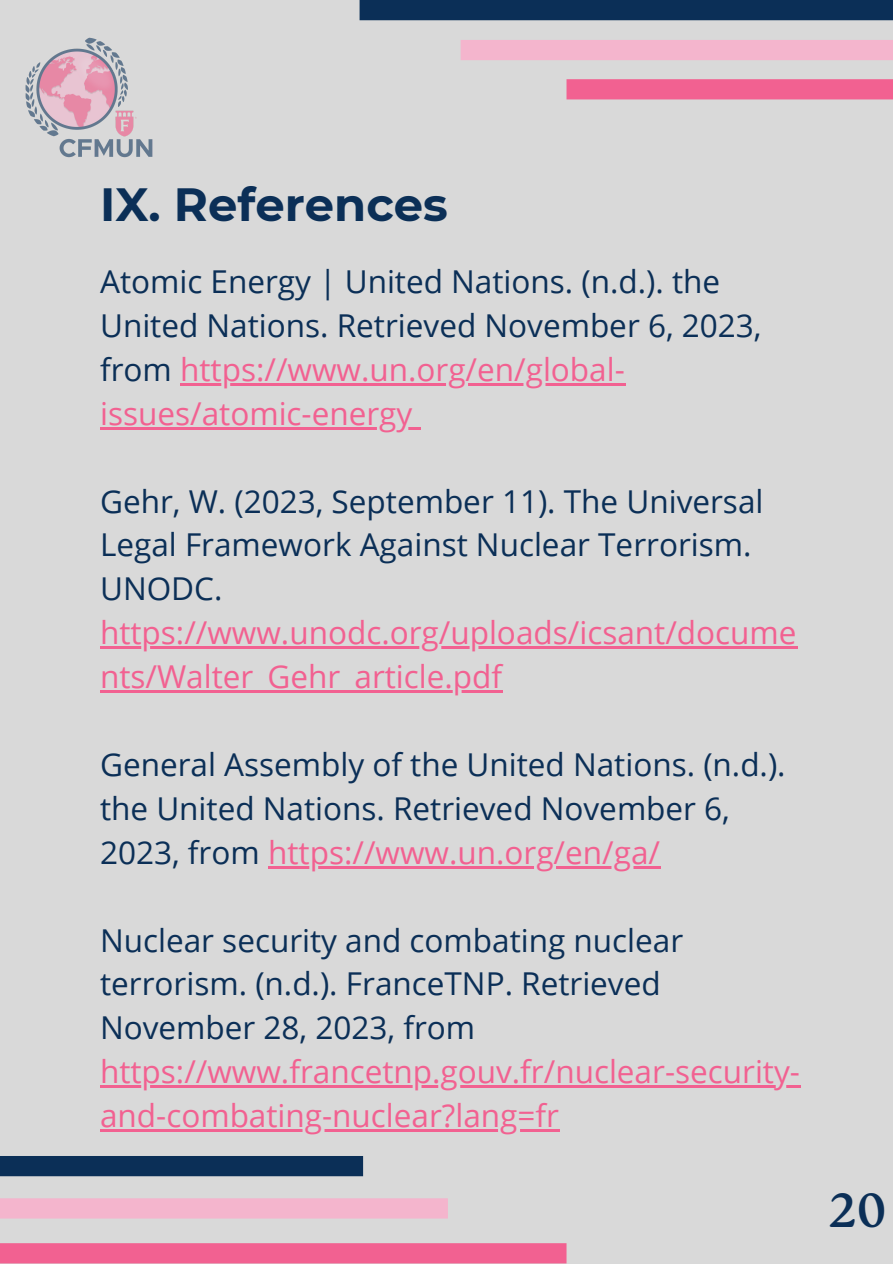
<style>
.page{position:relative;width:893px;height:1264px;background:#fff}
.page>*{position:absolute;margin:0;border:0;box-sizing:border-box;transform-origin:0 0}
.t1{font:47.85px "Roca One";color:#0b2f57}
.t2{font:700 46.5px "Montserrat";color:#0b2f57}
.t3{font:31.5px/43.8px "Open Sans";color:#0b2f57}
.s1{color:#f26191}
</style>
<div class="page">
<div style="left:0;top:0;width:892px;height:1263px;background:#d9d9d9"></div>
<div style="left:359px;top:0;width:533px;height:20px;background:#0b2f57"></div>
<div style="left:460px;top:40px;width:432px;height:20px;background:#f4b5cd"></div>
<div style="left:566px;top:79px;width:326px;height:20px;background:#f26191"></div>
<div style="left:0;top:1155px;width:363px;height:21px;background:#0b2f57"></div>
<div style="left:0;top:1198px;width:448px;height:20px;background:#f4b5cd"></div>
<div style="left:0;top:1243px;width:566px;height:20px;background:#f26191"></div>
<img style="left:25px;top:37px;width:128px;height:121px">
<hr style="left:180px;top:383px;width:445px;height:2px;background:#f26191">
<hr style="left:100px;top:427px;width:312px;height:2px;background:#f26191">
<svg style="left:412px;top:427px;width:9px;height:2px"></svg>
<hr style="left:100px;top:646px;width:697px;height:2px;background:#f26191">
<hr style="left:100px;top:690px;width:402px;height:2px;background:#f26191">
<hr style="left:268px;top:866px;width:392px;height:2px;background:#f26191">
<hr style="left:100px;top:1085px;width:700px;height:2px;background:#f26191">
<hr style="left:100px;top:1129px;width:459px;height:2px;background:#f26191">
<p class="t2" style="left:100px;top:176px;width:349px">IX. References</p>
<p class="t3" style="left:100px;top:259px;width:663px">Atomic Energy | United Nations. (n.d.). the United Nations. Retrieved November 6, 2023, from <span class="s1">https://www.un.org/en/global&shy;issues/atomic-energy</span></p>
<p class="t3" style="left:100px;top:478px;width:698px">Gehr, W. (2023, September 11). The Universal Legal Framework Against Nuclear Terrorism.<br>UNODC. <span class="s1">https://www.unodc.org/uploads/icsant/docume nts/Walter_Gehr_article.pdf</span></p>
<p class="t3" style="left:100px;top:741px;width:687px">General Assembly of the United Nations. (n.d.). the United Nations. Retrieved November 6,<br>2023, from <span class="s1">https://www.un.org/en/ga/</span></p>
<p class="t3" style="left:100px;top:917px;width:701px">Nuclear security and combating nuclear terrorism. (n.d.). FranceTNP. Retrieved November 28, 2023, from <span class="s1">https://www.francetnp.gouv.fr/nuclear-security&shy;and-combating-nuclear?lang=fr</span></p>
<p class="t1" style="left:828px;top:1182px;width:60px">20</p>
</div>
